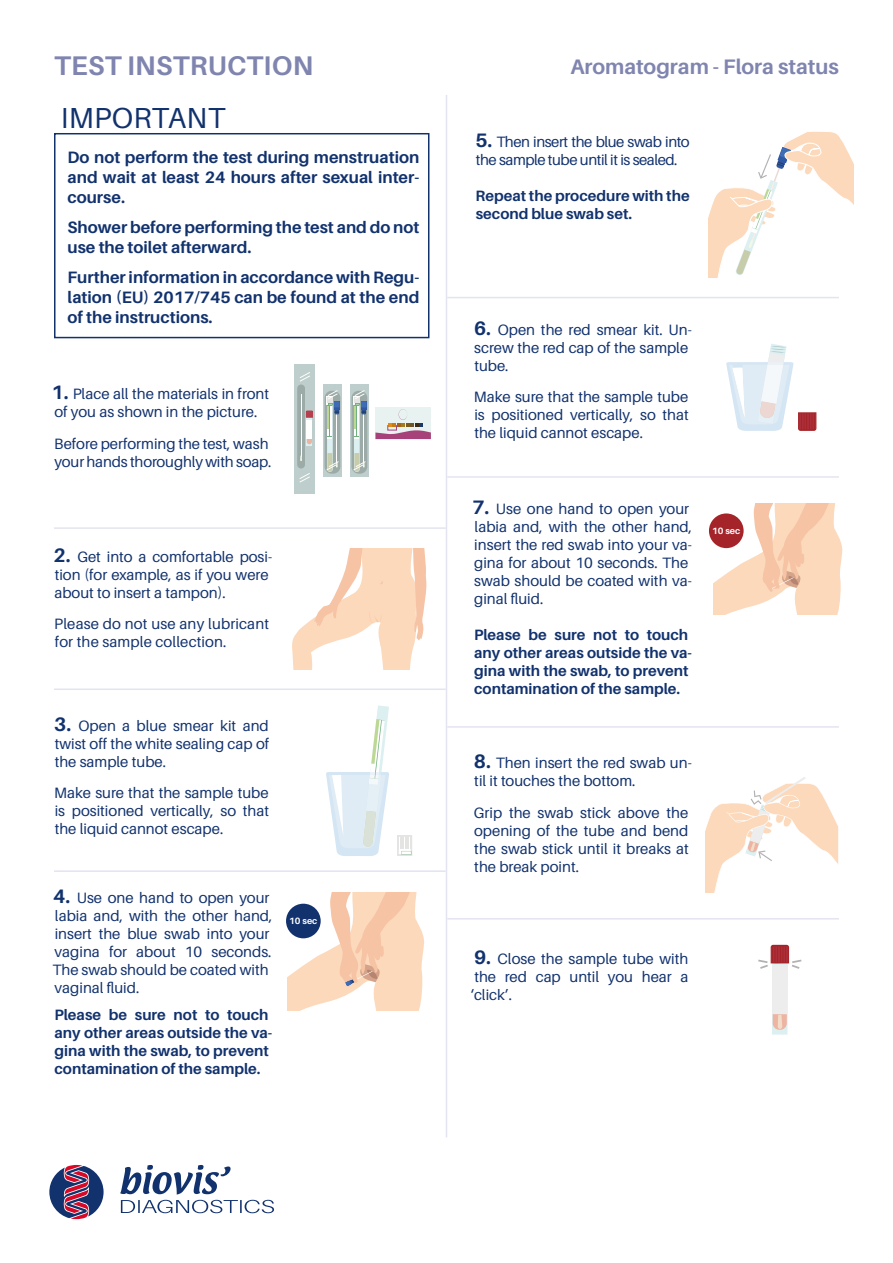
<style>
.page{position:relative;width:893px;height:1263px;background:#fff}
.page>*{position:absolute;margin:0;border:0;box-sizing:border-box;transform-origin:0 0}
.t1{font:28.95px "Aileron";letter-spacing:.01em;color:#12326e}
.t2{font:700 27px "Aileron";letter-spacing:.01em;color:#8085b0}
.t3{font:700 21px "Aileron";color:#8085b0}
.t4{font:700 16.5px/19.8px "Aileron";color:#12326e;text-align:justify}
.t5{font:15px/18px "Aileron";color:#12326e}
.t6{font:700 15px/18px "Aileron";color:#12326e}
.t7{font:15px/18px "Aileron";letter-spacing:-.03em;color:#12326e}
.t8{font:700 9.15px "Aileron";color:#fff}
.s1{font-weight:700;font-size:19.5px}
</style>
<div class="page">
<div style="left:54px;top:133px;width:375px;height:205px;border:2px solid #12326e"></div>
<hr style="left:446px;top:95px;width:1px;height:1042px;background:#e3e4f0">
<hr style="left:54px;top:527px;width:392px;height:2px;background:#e3e4f0">
<hr style="left:54px;top:688px;width:392px;height:2px;background:#e3e4f0">
<hr style="left:54px;top:870px;width:392px;height:2px;background:#e3e4f0">
<hr style="left:447px;top:726px;width:392px;height:2px;background:#e3e4f0">
<hr style="left:447px;top:476px;width:392px;height:2px;background:#e3e4f0">
<hr style="left:447px;top:297px;width:392px;height:1px;background:#e3e4f0">
<hr style="left:447px;top:918px;width:392px;height:1px;background:#e3e4f0">
<svg style="left:49px;top:1165px;width:225px;height:54px"></svg>
<div style="left:294px;top:364px;width:21px;height:129px;background:#bdcecd"></div>
<div style="left:297px;top:384px;width:8px;height:84px;background:#9caba8;border-radius:4px"></div>
<svg style="left:299px;top:372px;width:14px;height:111px"></svg>
<div style="left:307px;top:420px;width:5px;height:18px;background:#fff"></div>
<div style="left:323px;top:384px;width:19px;height:92px;background:#b4c5c3"></div>
<div style="left:325px;top:391px;width:15px;height:83px;background:#9caba8;border-radius:7px"></div>
<svg style="left:326px;top:390px;width:14px;height:82px"></svg>
<svg style="left:350px;top:384px;width:19px;height:92px"></svg>
<div style="left:351px;top:391px;width:16px;height:83px;background:#9caba8;border-radius:7px"></div>
<svg style="left:353px;top:390px;width:14px;height:82px"></svg>
<div style="left:375px;top:407px;width:56px;height:32px;background:#e7f2f1"></div>
<svg style="left:375px;top:409px;width:56px;height:30px"></svg>
<svg style="left:397px;top:835px;width:15px;height:21px"></svg>
<svg style="left:326px;top:705px;width:63px;height:151px"></svg>
<svg style="left:287px;top:893px;width:137px;height:117px"></svg>
<div style="left:286px;top:904px;width:35px;height:34px;background:#12326e;border-radius:50%"></div>
<div style="left:709px;top:513px;width:35px;height:35px;background:#a52429;border-radius:50%"></div>
<svg style="left:708px;top:131px;width:146px;height:146px"></svg>
<svg style="left:292px;top:549px;width:134px;height:120px"></svg>
<svg style="left:713px;top:503px;width:130px;height:112px"></svg>
<div style="left:772px;top:956px;width:16px;height:79px;background:#dceff1"></div>
<svg style="left:758px;top:945px;width:43px;height:85px"></svg>
<svg style="left:705px;top:777px;width:134px;height:116px"></svg>
<svg style="left:726px;top:344px;width:90px;height:87px"></svg>
<h2 class="t2" style="left:54px;top:50px;width:261px">TEST INSTRUCTION</h2>
<h3 class="t3" style="left:570px;top:55px;width:270px">Aromatogram - Flora status</h3>
<h1 class="t1" style="left:61px;top:102px;width:166px">IMPORTANT</h1>
<p class="t4" style="left:68px;top:147px;width:353px">Do not perform the test during menstruation and wait at least 24 hours after sexual inter&shy;course.</p>
<p class="t4" style="left:68px;top:217px;width:353px">Shower before performing the test and do not use the toilet afterward.</p>
<p class="t4" style="left:68px;top:267px;width:353px">Further information in accordance with Regu&shy;lation (EU) 2017/745 can be found at the end of the instructions.</p>
<p class="t5" style="left:52px;top:385px;width:219px"><span class="s1">1.</span> Place all the materials in front of you as shown in the picture.</p>
<p class="t5" style="left:54px;top:434px;width:219px">Before performing the test, wash your hands thoroughly with soap.</p>
<p class="t5" style="left:54px;top:547px;width:220px"><span class="s1">2.</span> Get into a comfortable posi&shy;tion (for example, as if you were about to insert a tampon).</p>
<p class="t5" style="left:54px;top:615px;width:216px">Please do not use any lubricant for the sample collection.</p>
<p class="t5" style="left:54px;top:717px;width:216px;text-align:justify"><span class="s1">3.</span> Open a blue smear kit and twist off the white sealing cap of the sample tube.</p>
<p class="t5" style="left:54px;top:784px;width:216px;text-align:justify">Make sure that the sample tube is positioned vertically, so that the liquid cannot escape.</p>
<p class="t5" style="left:53px;top:889px;width:221px"><span class="s1">4.</span> Use one hand to open your labia and, with the other hand, insert the blue swab into your vagina for about 10 seconds.<br>The swab should be coated with vaginal fluid.</p>
<p class="t6" style="left:54px;top:1006px;width:219px">Please be sure not to touch any other areas outside the va&shy;gina with the swab, to prevent contamination of the sample.</p>
<p class="t8" style="left:289px;top:916px;width:30px">10 sec</p>
<p class="t7" style="left:475px;top:133px;width:216px"><span class="s1">5.</span> Then insert the blue swab into the sample tube until it is sealed.</p>
<p class="t6" style="left:476px;top:187px;width:216px">Repeat the procedure with the second blue swab set.</p>
<p class="t5" style="left:474px;top:321px;width:219px"><span class="s1">6.</span> Open the red smear kit. Un&shy;screw the red cap of the sample tube.</p>
<p class="t5" style="left:474px;top:388px;width:216px;text-align:justify">Make sure that the sample tube is positioned vertically, so that the liquid cannot escape.</p>
<p class="t5" style="left:472px;top:500px;width:221px"><span class="s1">7.</span> Use one hand to open your labia and, with the other hand, insert the red swab into your va&shy;gina for about 10 seconds. The swab should be coated with va&shy;ginal fluid.</p>
<p class="t6" style="left:474px;top:626px;width:219px">Please be sure not to touch any other areas outside the va&shy;gina with the swab, to prevent contamination of the sample.</p>
<p class="t8" style="left:712px;top:525px;width:30px">10 sec</p>
<p class="t5" style="left:474px;top:754px;width:219px"><span class="s1">8.</span> Then insert the red swab un&shy;til it touches the bottom.</p>
<p class="t5" style="left:474px;top:804px;width:216px;text-align:justify">Grip the swab stick above the opening of the tube and bend the swab stick until it breaks at the break point.</p>
<p class="t5" style="left:470px;top:950px;width:220px;text-align:justify"><span class="s1">9.</span> Close the sample tube with the red cap until you hear a ‘click’.</p>
</div>
